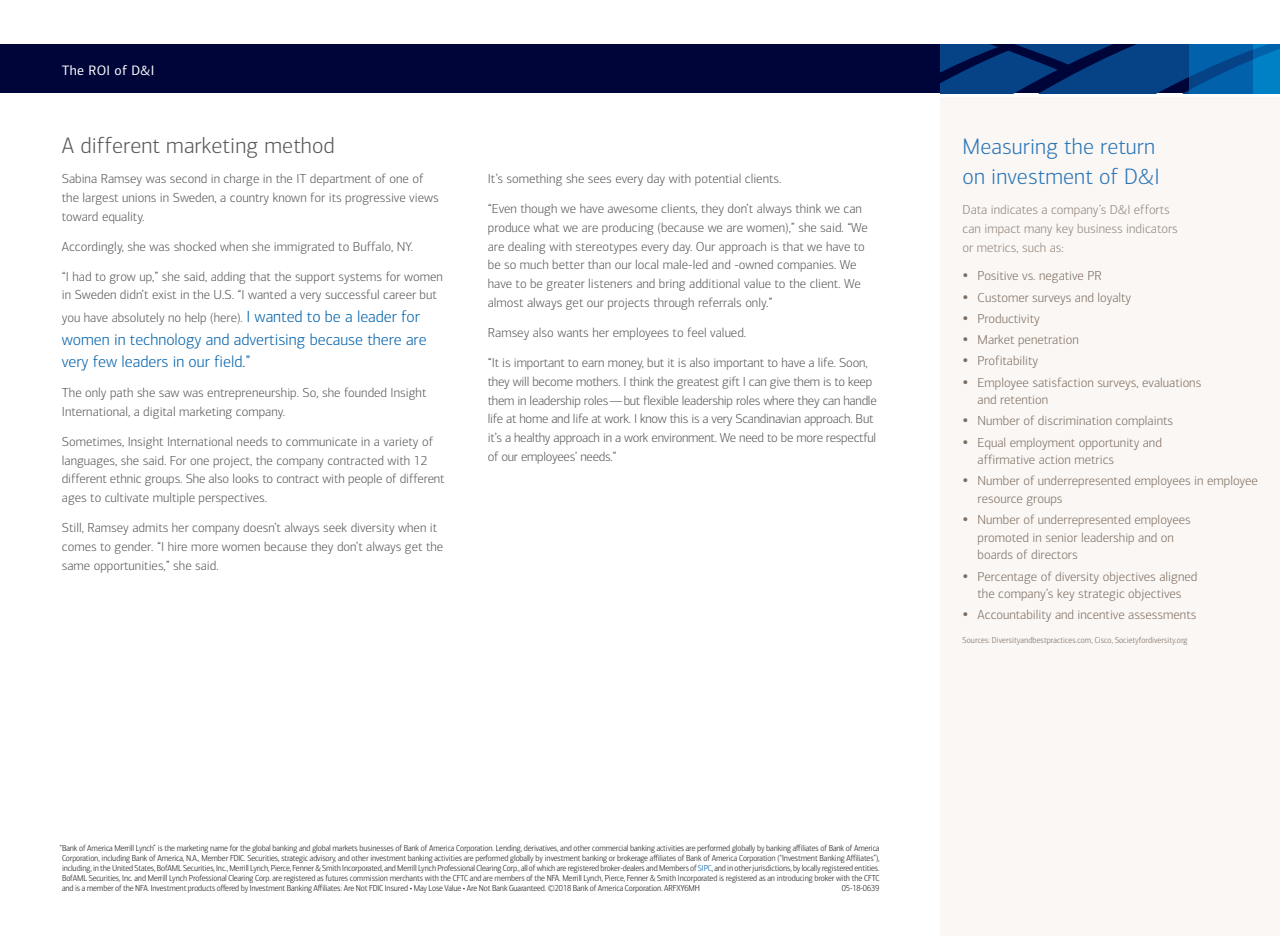
<style>
.page{position:relative;width:1280px;height:936px;background:#fff}
.page>*{position:absolute;margin:0;border:0;box-sizing:border-box;transform-origin:0 0}
.t1{font:300 22.5px/30px "Connections";letter-spacing:.005em;color:#2875b8}
.t2{font:300 22.5px "Connections";letter-spacing:.005em;color:#57585a}
.t3{font:300 16.25px/22.5px "Connections";color:#0161ab}
.t4{font:13.75px "Connections";letter-spacing:.02em;color:#fff}
.t5{font:300 13.12px/18.8px "Connections";color:#57585a}
.t6{font:300 13.12px/17.5px "Connections";color:#7e6d5f}
.t7{font:300 13.12px/18.8px "Connections";letter-spacing:-.02em;color:#57585a}
.t8{font:300 13.12px/18.8px "Connections";color:#938478}
.t9{font:300 8.75px/10px "Connections Cond";letter-spacing:-.01em;color:#231f20;text-align:justify}
.t10{font:300 8.75px "Connections Cond";letter-spacing:.01em;color:#7e6d5f}
.s1{font-size:16.25px;color:#0161ab}
.s2{color:#0161ab}
</style>
<div class="page">
<div style="left:0;top:45px;width:1280px;height:48px;background:#000539"></div>
<svg style="left:940px;top:45px;width:340px;height:48px;background:#034083"></svg>
<div style="left:940px;top:98px;width:340px;height:837px;background:#faf7f5"></div>
<p class="t4" style="left:62px;top:62px;width:94px">The ROI of D&amp;I</p>
<h1 class="t2" style="left:62px;top:132px;width:274px">A different marketing method</h1>
<p class="t5" style="left:62px;top:169px;width:378px">Sabina Ramsey was second in charge in the IT department of one of the largest unions in Sweden, a country known for its progressive views toward equality.</p>
<p class="t5" style="left:62px;top:237px;width:353px">Accordingly, she was shocked when she immigrated to Buffalo, NY.</p>
<p class="t5" style="left:62px;top:267px;width:382px">“I had to grow up,” she said, adding that the support systems for women in Sweden didn’t exist in the U.S. “I wanted a very successful career but</p>
<p class="t5" style="left:62px;top:308px;width:359px">you have absolutely no help (here). <span class="s1">I wanted to be a leader for</span></p>
<p class="t3" style="left:62px;top:328px;width:366px">women in technology and advertising because there are very few leaders in our field.”</p>
<p class="t5" style="left:62px;top:383px;width:366px">The only path she saw was entrepreneurship. So, she founded Insight<br>International, a digital marketing company.</p>
<p class="t5" style="left:62px;top:432px;width:384px">Sometimes, Insight International needs to communicate in a variety of languages, she said. For one project, the company contracted with 12 different ethnic groups. She also looks to contract with people of different ages to cultivate multiple perspectives.</p>
<p class="t5" style="left:62px;top:518px;width:383px">Still, Ramsey admits her company doesn’t always seek diversity when it comes to gender. “I hire more women because they don’t always get the same opportunities,” she said.</p>
<p class="t5" style="left:488px;top:169px;width:295px">It’s something she sees every day with potential clients.</p>
<p class="t5" style="left:488px;top:199px;width:381px">“Even though we have awesome clients, they don’t always think we can produce what we are producing (because we are women),” she said. “We are dealing with stereotypes every day. Our approach is that we have to be so much better than our local male-led and -owned companies. We have to be greater listeners and bring additional value to the client. We almost always get our projects through referrals only.”</p>
<p class="t5" style="left:488px;top:323px;width:260px">Ramsey also wants her employees to feel valued.</p>
<p class="t7" style="left:488px;top:353px;width:390px">“It is important to earn money, but it is also important to have a life. Soon, they will become mothers. I think the greatest gift I can give them is to keep them in leadership roles—but flexible leadership roles where they can handle life at home and life at work. I know this is a very Scandinavian approach. But it’s a healthy approach in a work environment. We need to be more respectful of our employees’ needs.”</p>
<p class="t9" style="left:59px;top:842px;width:822px">“Bank of America Merrill Lynch” is the marketing name for the global banking and global markets businesses of Bank of America Corporation. Lending, derivatives, and other commercial banking activities are performed globally by banking affiliates of Bank of America Corporation, including Bank of America, N.A., Member FDIC. Securities, strategic advisory, and other investment banking activities are performed globally by investment banking or brokerage affiliates of Bank of America Corporation (“Investment Banking Affiliates”), including, in the United States, BofAML Securities, Inc., Merrill Lynch, Pierce, Fenner &amp; Smith Incorporated, and Merrill Lynch Professional Clearing Corp., all of which are registered broker-dealers and Members of <span class="s2">SIPC</span>, and in other jurisdictions, by locally registered entities.<br>BofAML Securities, Inc. and Merrill Lynch Professional Clearing Corp. are registered as futures commission merchants with the CFTC and are members of the NFA. Merrill Lynch, Pierce, Fenner &amp; Smith Incorporated is registered as an introducing broker with the CFTC and is a member of the NFA. Investment products offered by Investment Banking Affiliates: Are Not FDIC Insured • May Lose Value • Are Not Bank Guaranteed. ©2018 Bank of America Corporation. ARFXY6MH</p>
<p class="t9" style="left:842px;top:882px;width:39px">05-18-0639</p>
<h1 class="t1" style="left:962px;top:131px;width:199px">Measuring the return on investment of D&amp;I</h1>
<p class="t8" style="left:962px;top:200px;width:217px">Data indicates a company’s D&amp;I efforts can impact many key business indicators or metrics, such as:</p>
<p class="t6" style="left:962px;top:267px;width:141px">• Positive vs. negative PR</p>
<p class="t6" style="left:962px;top:288px;width:170px">• Customer surveys and loyalty</p>
<p class="t6" style="left:962px;top:309px;width:79px">• Productivity</p>
<p class="t6" style="left:962px;top:331px;width:118px">• Market penetration</p>
<p class="t6" style="left:962px;top:352px;width:77px">• Profitability</p>
<p class="t6" style="left:977px;top:373px;width:225px;text-indent:-15px">• Employee satisfaction surveys, evaluations and retention</p>
<p class="t6" style="left:962px;top:412px;width:212px">• Number of discrimination complaints</p>
<p class="t6" style="left:977px;top:433px;width:186px;text-indent:-15px">• Equal employment opportunity and affirmative action metrics</p>
<p class="t6" style="left:977px;top:472px;width:282px;text-indent:-15px">• Number of underrepresented employees in employee resource groups</p>
<p class="t6" style="left:977px;top:511px;width:215px;text-indent:-15px">• Number of underrepresented employees promoted in senior leadership and on boards of directors</p>
<p class="t6" style="left:962px;top:567px;width:236px;text-align:center">• Percentage of diversity objectives aligned the company’s key strategic objectives</p>
<p class="t6" style="left:962px;top:606px;width:235px">• Accountability and incentive assessments</p>
<p class="t10" style="left:962px;top:635px;width:226px">Sources: Diversityandbestpractices.com, Cisco, Societyfordiversity.org</p>
</div>
